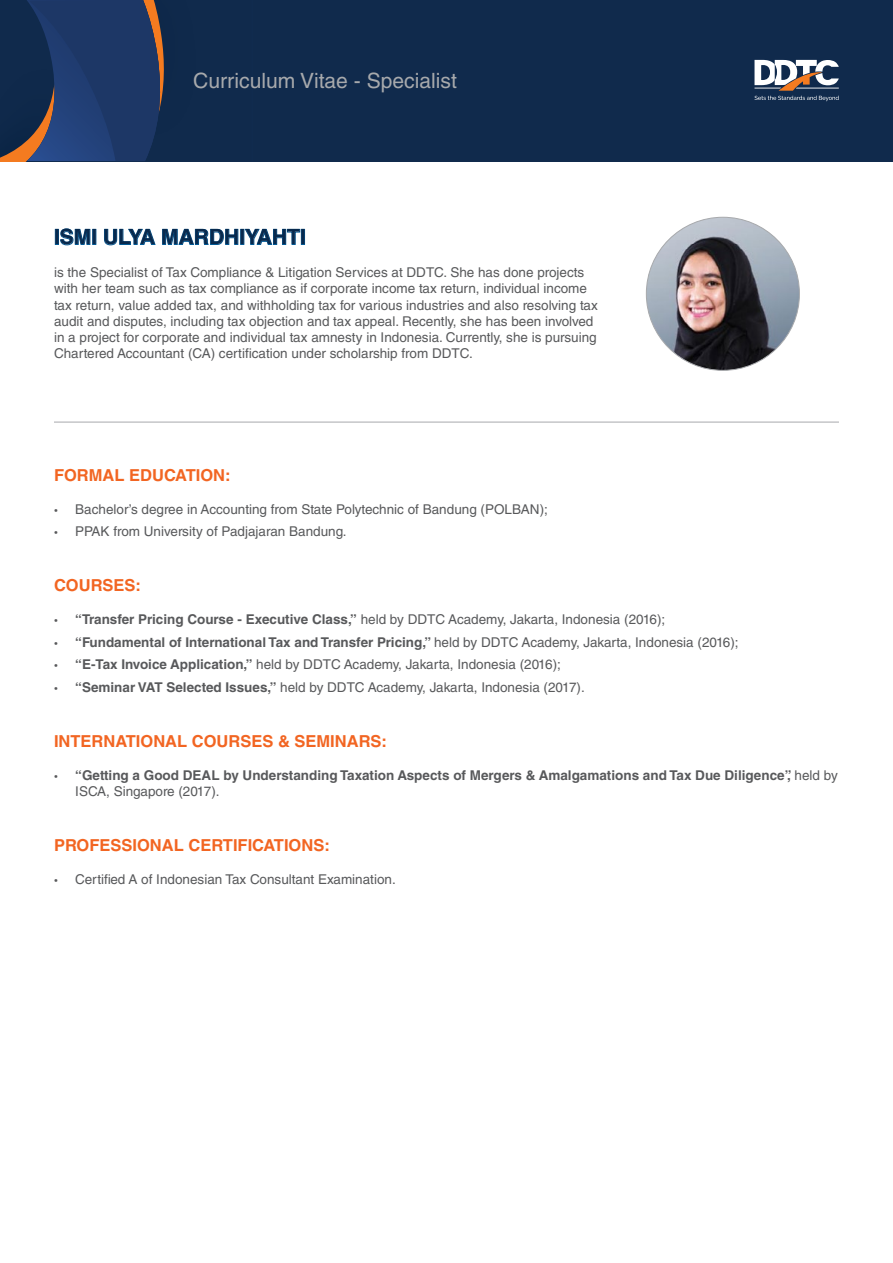
<style>
.page{position:relative;width:893px;height:1263px;background:#fff}
.page>*{position:absolute;margin:0;border:0;box-sizing:border-box;transform-origin:0 0}
.t1{font:21px "Helvetica LT Std";color:#a7a9ac}
.t2{font:700 21px "Helvetica LT Std";color:#08294d}
.t3{font:700 16.5px "Helvetica LT Std";color:#f26522}
.t4{font:13.5px/16.2px "Helvetica LT Std";color:#58595b}
.t5{font:700 13.5px/16.2px "Helvetica LT Std";color:#58595b}
.s1{font-family:"Myriad Pro"}
.s2{font-weight:700}
.s3{font-family:"Myriad Pro";font-weight:400}
.s4{font-weight:400}
</style>
<div class="page">
<hr style="left:54px;top:422px;width:785px;height:1px;background:#a7a9ac">
<div style="left:0;top:0;width:893px;height:161px;background:#102a4c"></div>
<svg style="left:0;top:0;width:164px;height:161px"></svg>
<svg style="left:754px;top:60px;width:85px;height:41px"></svg>
<div style="left:55px;top:229px;width:4px;height:16px;border:1px solid #005996"></div>
<svg style="left:60px;top:229px;width:30px;height:16px"></svg>
<svg style="left:104px;top:229px;width:51px;height:16px"></svg>
<svg style="left:162px;top:229px;width:76px;height:16px"></svg>
<svg style="left:245px;top:229px;width:55px;height:16px"></svg>
<div style="left:301px;top:229px;width:4px;height:16px;border:1px solid #005996"></div>
<img style="left:646px;top:217px;width:153px;height:153px;border-radius:77px">
<h1 class="t1" style="left:193px;top:69px;width:265px">Curriculum Vitae - Specialist</h1>
<h1 class="t2" style="left:54px;top:224px;width:253px">ISMI ULYA MARDHIYAHTI</h1>
<p class="t4" style="left:54px;top:264px;width:545px">is the Specialist of Tax Compliance &amp; Litigation Services at DDTC. She has done projects with her team such as tax compliance as if corporate income tax return, individual income tax return, value added tax, and withholding tax for various industries and also resolving tax audit and disputes, including tax objection and tax appeal. Recently, she has been involved in a project for corporate and individual tax amnesty in Indonesia. Currently, she is pursuing Chartered Accountant (CA) certification under scholarship from DDTC.</p>
<p class="t3" style="left:54px;top:465px;width:178px">FORMAL EDUCATION:</p>
<p class="t4" style="left:54px;top:501px;width:495px"><span class="s1">•</span> Bachelor’s degree in Accounting from State Polytechnic of Bandung (POLBAN);</p>
<p class="t4" style="left:54px;top:524px;width:294px"><span class="s1">•</span> PPAK from University of Padjajaran Bandung.</p>
<p class="t3" style="left:54px;top:575px;width:89px">COURSES:</p>
<p class="t4" style="left:54px;top:611px;width:613px"><span class="s1">•</span> <span class="s2">“Transfer Pricing Course - Executive Class,”</span> held by DDTC Academy, Jakarta, Indonesia (2016);</p>
<p class="t5" style="left:54px;top:634px;width:686px"><span class="s3">•</span> “Fundamental of International Tax and Transfer Pricing,” <span class="s4">held by DDTC Academy, Jakarta, Indonesia (2016);</span></p>
<p class="t4" style="left:54px;top:657px;width:508px"><span class="s1">•</span> <span class="s2">“E-Tax Invoice Application,”</span> held by DDTC Academy, Jakarta, Indonesia (2016);</p>
<p class="t4" style="left:54px;top:679px;width:532px"><span class="s1">•</span> <span class="s2">“Seminar VAT Selected Issues,”</span> held by DDTC Academy, Jakarta, Indonesia (2017).</p>
<p class="t3" style="left:54px;top:731px;width:335px">INTERNATIONAL COURSES &amp; SEMINARS:</p>
<p class="t5" style="left:75px;top:767px;width:764px;text-indent:-21px"><span class="s3">•</span> “Getting a Good DEAL by Understanding Taxation Aspects of Mergers &amp; Amalgamations and Tax Due Diligence”, <span class="s4">held by<br>ISCA, Singapore (2017).</span></p>
<p class="t3" style="left:54px;top:835px;width:277px">PROFESSIONAL CERTIFICATIONS:</p>
<p class="t4" style="left:54px;top:871px;width:343px"><span class="s1">•</span> Certified A of Indonesian Tax Consultant Examination.</p>
</div>
